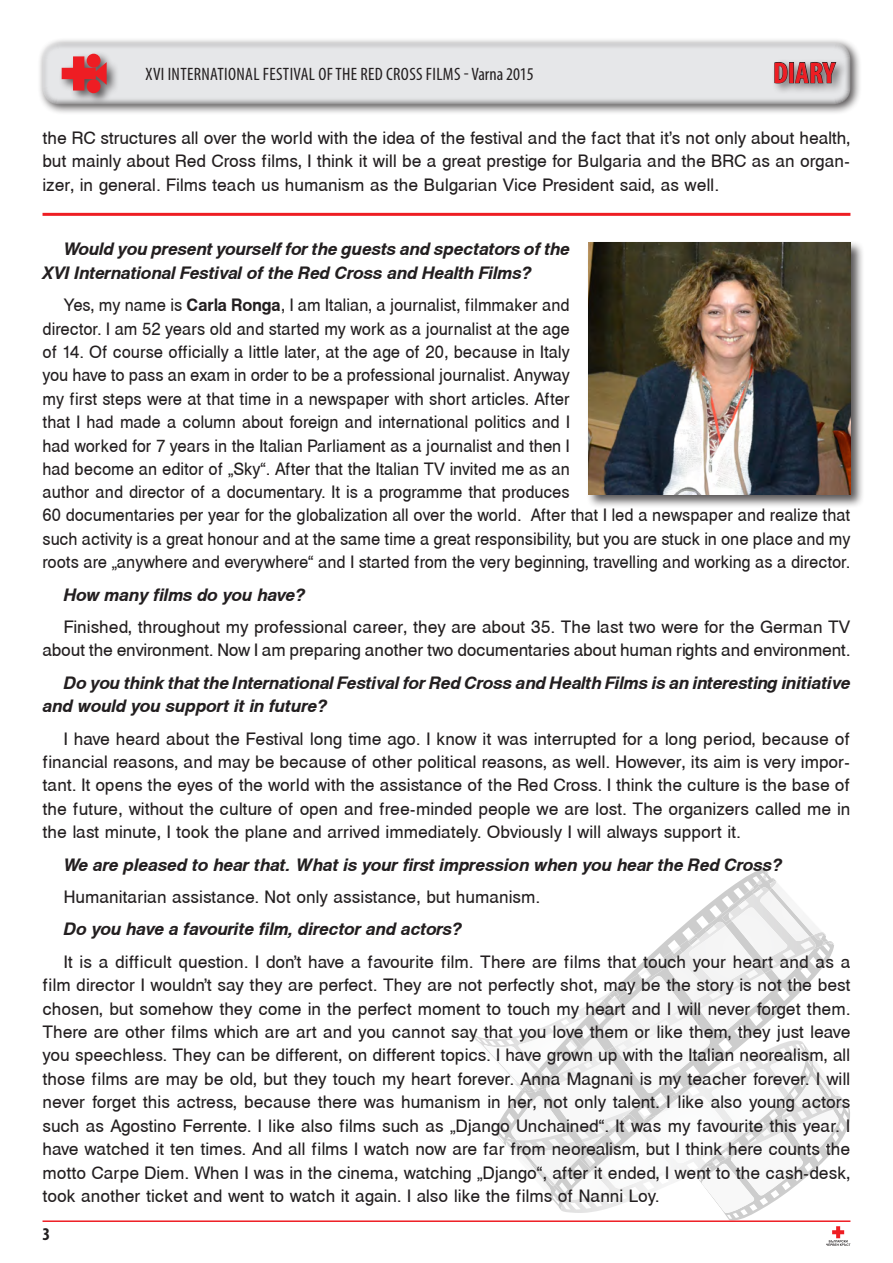
<style>
.page{position:relative;width:893px;height:1263px;background:#fff}
.page>*{position:absolute;margin:0;border:0;box-sizing:border-box;transform-origin:0 0}
.Bulletin_body{font:700 condensed 30px "Myriad Pro";color:#ee1d23}
.Bulletin_body-2{font:19.5px/23.4px "Helen Bg";color:#231f20;text-align:justify}
.Bulletin_body-3{font:19.5px/23.4px "Helen Bg";color:#231f20;scale:.95 1}
.Bulletin_body-4{font:italic 700 19.5px/23.4px "Helen Bg";letter-spacing:-.005em;color:#231f20}
.t1{font:condensed 18px "Myriad Pro";letter-spacing:.02em;color:#231f20}
.Bulletin_body-5{font:700 condensed 18px "Myriad Pro";color:#231f20}
.s1{font-weight:700}
</style>
<div class="page">
<svg style="left:468px;top:870px;width:382px;height:350px"></svg>
<hr style="left:43px;top:1220px;width:807px;height:2px;background:#ee1d23">
<svg style="left:826px;top:1226px;width:24px;height:20px"></svg>
<div style="left:37px;top:37px;width:825px;height:79px;background:#231f20;opacity:.75"></div>
<div style="left:42px;top:43px;width:808px;height:61px;background:#e6e7e9;border-radius:17px"></div>
<div style="left:58px;top:50px;width:61px;height:55px;background:#231f20;opacity:.75"></div>
<div style="left:87px;top:54px;width:14px;height:14px;background:#ee1d23;border-radius:50%"></div>
<div style="left:87px;top:79px;width:14px;height:14px;background:#ee1d23;border-radius:50%"></div>
<svg style="left:62px;top:56px;width:45px;height:35px"></svg>
<div style="left:771px;top:58px;width:76px;height:37px;background:#231f20;opacity:.75"></div>
<svg style="left:774px;top:62px;width:14px;height:22px"></svg>
<svg style="left:795px;top:62px;width:41px;height:22px"></svg>
<div style="left:586px;top:241px;width:279px;height:268px;background:#231f20;opacity:.75"></div>
<img style="left:588px;top:243px;width:262px;height:251px">
<hr style="left:44px;top:213px;width:805px;height:3px;background:#ee1d23">
<p class="t1" style="left:145px;top:64px;width:390px">XVI INTERNATIONAL FESTIVAL OF THE RED CROSS FILMS - Varna 2015</p>
<p class="Bulletin_body" style="left:773px;top:54px;width:64px">DIARY</p>
<p class="Bulletin_body-2" style="left:42px;top:126px;width:809px">the RC structures all over the world with the idea of the festival and the fact that it’s not only about health, but mainly about Red Cross films, I think it will be a great prestige for Bulgaria and the BRC as an organ&shy;izer, in general. Films teach us humanism as the Bulgarian Vice President said, as well.</p>
<p class="Bulletin_body-4" style="left:43px;top:237px;width:529px;text-indent:21px">Would you present yourself for the guests and spectators of the<br>XVI International Festival of the Red Cross and Health Films?</p>
<p class="Bulletin_body-3" style="left:43px;top:293px;width:852px;text-indent:21px">Yes, my name is <span class="s1">Carla Ronga</span>, I am Italian, a journalist, filmmaker and<br>director. I am 52 years old and started my work as a journalist at the age<br>of 14. Of course officially a little later, at the age of 20, because in Italy<br>you have to pass an exam in order to be a professional journalist. Anyway<br>my first steps were at that time in a newspaper with short articles. After<br>that I had made a column about foreign and international politics and I<br>had worked for 7 years in the Italian Parliament as a journalist and then I<br>had become an editor of “Sky”. After that the Italian TV invited me as an<br>author and director of a documentary. It is a programme that produces<br>60 documentaries per year for the globalization all over the world. After that I led a newspaper and realize that such activity is a great honour and at the same time a great responsibility, but you are stuck in one place and my roots are “anywhere and everywhere” and I started from the very beginning, travelling and working as a director.</p>
<p class="Bulletin_body-4" style="left:64px;top:582px;width:244px">How many films do you have?</p>
<p class="Bulletin_body-2" style="left:43px;top:615px;width:809px;text-align:right">Finished, throughout my professional career, they are about 35. The last two were for the German TV about the environment. Now I am preparing another two documentaries about human rights and environment.</p>
<p class="Bulletin_body-4" style="left:43px;top:671px;width:809px;text-indent:21px">Do you think that the International Festival for Red Cross and Health Films is an interesting initiative and would you support it in future?</p>
<p class="Bulletin_body-2" style="left:43px;top:727px;width:809px;text-indent:21px">I have heard about the Festival long time ago. I know it was interrupted for a long period, because of financial reasons, and may be because of other political reasons, as well. However, its aim is very impor&shy;tant. It opens the eyes of the world with the assistance of the Red Cross. I think the culture is the base of the future, without the culture of open and free-minded people we are lost. The organizers called me in the last minute, I took the plane and arrived immediately. Obviously I will always support it.</p>
<p class="Bulletin_body-4" style="left:64px;top:853px;width:720px">We are pleased to hear that. What is your first impression when you hear the Red Cross?</p>
<p class="Bulletin_body-2" style="left:64px;top:885px;width:478px">Humanitarian assistance. Not only assistance, but humanism.</p>
<p class="Bulletin_body-4" style="left:64px;top:917px;width:400px">Do you have a favourite film, director and actors?</p>
<p class="Bulletin_body-2" style="left:43px;top:950px;width:809px;text-indent:21px">It is a difficult question. I don’t have a favourite film. There are films that touch your heart and as a film director I wouldn’t say they are perfect. They are not perfectly shot, may be the story is not the best chosen, but somehow they come in the perfect moment to touch my heart and I will never forget them.<br>There are other films which are art and you cannot say that you love them or like them, they just leave you speechless. They can be different, on different topics. I have grown up with the Italian neorealism, all those films are may be old, but they touch my heart forever. Anna Magnani is my teacher forever. I will never forget this actress, because there was humanism in her, not only talent. I like also young actors such as Agostino Ferrente. I like also films such as “Django Unchained”. It was my favourite this year. I have watched it ten times. And all films I watch now are far from neorealism, but I think here counts the motto Carpe Diem. When I was in the cinema, watching “Django”, after it ended, I went to the cash-desk, took another ticket and went to watch it again. I also like the films of Nanni Loy.</p>
<p class="Bulletin_body-5" style="left:43px;top:1222px;width:9px">3</p>
</div>
